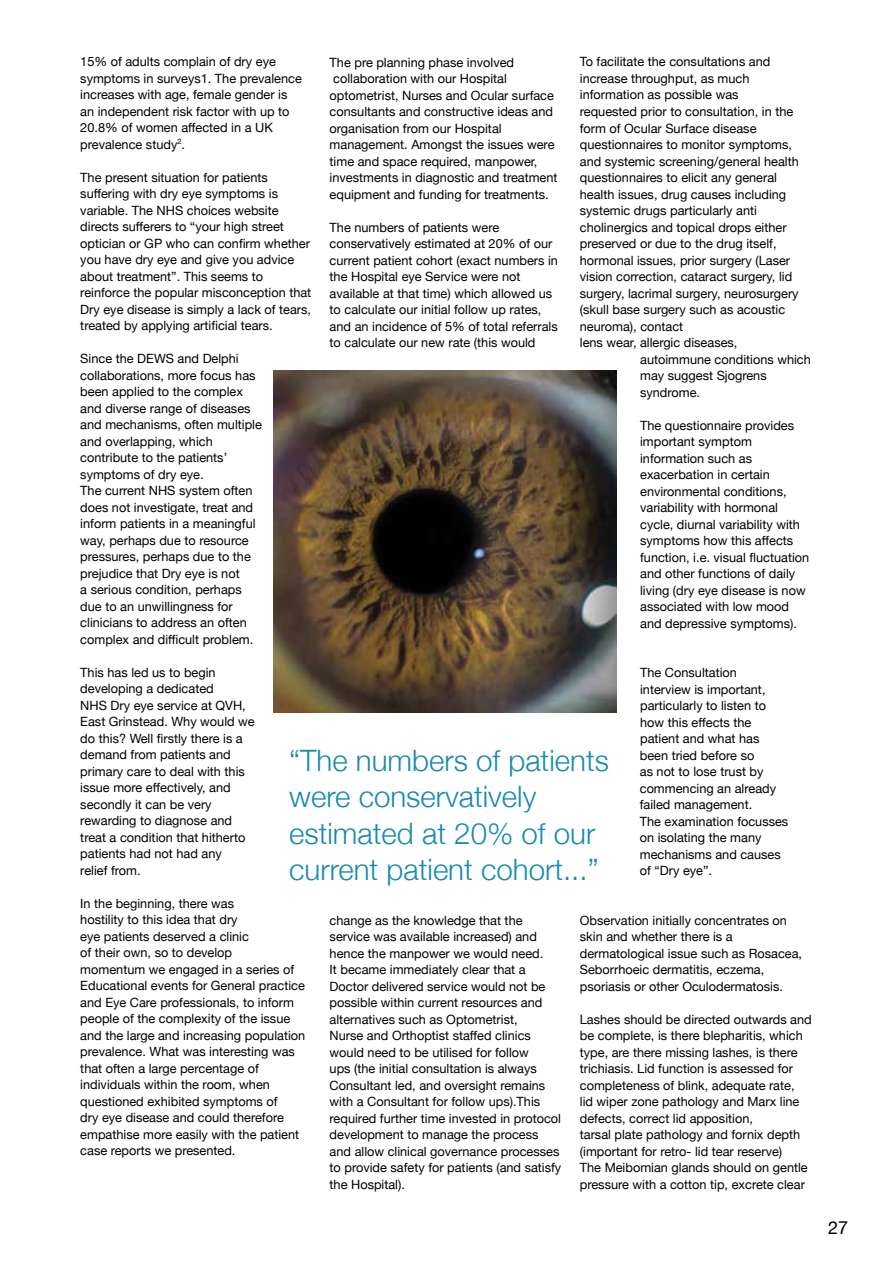
<style>
.page{position:relative;width:893px;height:1263px;background:#fff}
.page>*{position:absolute;margin:0;border:0;box-sizing:border-box;transform-origin:0 0}
.t1{font:300 29.55px/36.3px "Helvetica Neue";color:#188ab1}
.t2{font:18px "Helvetica Neue";color:#000}
.t3{font:12.75px/16.5px "Helvetica Neue";color:#000}
</style>
<div class="page">
<img style="left:273px;top:370px;width:343px;height:342px">
<p class="t3" style="left:80px;top:54px;width:223px">15% of adults complain of dry eye symptoms in surveys1. The prevalence increases with age, female gender is an independent risk factor with up to<br>20.8% of women affected in a UK prevalence study<sup>2</sup>.</p>
<p class="t3" style="left:80px;top:170px;width:232px">The present situation for patients suffering with dry eye symptoms is variable. The NHS choices website directs sufferers to “your high street optician or GP who can confirm whether you have dry eye and give you advice about treatment”. This seems to reinforce the popular misconception that Dry eye disease is simply a lack of tears, treated by applying artificial tears.</p>
<p class="t3" style="left:80px;top:351px;width:183px">Since the DEWS and Delphi collaborations, more focus has been applied to the complex and diverse range of diseases and mechanisms, often multiple and overlapping, which contribute to the patients’ symptoms of dry eye.<br>The current NHS system often does not investigate, treat and inform patients in a meaningful way, perhaps due to resource pressures, perhaps due to the prejudice that Dry eye is not<br>a serious condition, perhaps due to an unwillingness for clinicians to address an often complex and difficult problem.</p>
<p class="t3" style="left:80px;top:665px;width:176px">This has led us to begin developing a dedicated<br>NHS Dry eye service at QVH,<br>East Grinstead. Why would we do this? Well firstly there is a demand from patients and primary care to deal with this issue more effectively, and secondly it can be very rewarding to diagnose and treat a condition that hitherto patients had not had any<br>relief from.</p>
<p class="t3" style="left:80px;top:896px;width:226px">In the beginning, there was<br>hostility to this idea that dry<br>eye patients deserved a clinic<br>of their own, so to develop<br>momentum we engaged in a series of Educational events for General practice and Eye Care professionals, to inform people of the complexity of the issue and the large and increasing population prevalence. What was interesting was that often a large percentage of individuals within the room, when questioned exhibited symptoms of<br>dry eye disease and could therefore empathise more easily with the patient case reports we presented.</p>
<p class="t3" style="left:580px;top:54px;width:192px">To facilitate the consultations and</p>
<p class="t3" style="left:580px;top:71px;width:171px">increase throughput, as much</p>
<p class="t3" style="left:580px;top:87px;width:160px">information as possible was</p>
<p class="t3" style="left:580px;top:104px;width:215px">requested prior to consultation, in the</p>
<p class="t3" style="left:580px;top:120px;width:178px">form of Ocular Surface disease</p>
<p class="t3" style="left:580px;top:137px;width:214px">questionnaires to monitor symptoms,</p>
<p class="t3" style="left:580px;top:153px;width:220px">and systemic screening/general health</p>
<p class="t3" style="left:580px;top:170px;width:199px">questionnaires to elicit any general</p>
<p class="t3" style="left:580px;top:186px;width:208px">health issues, drug causes including</p>
<p class="t3" style="left:580px;top:203px;width:179px">systemic drugs particularly anti</p>
<p class="t3" style="left:580px;top:219px;width:208px">cholinergics and topical drops either</p>
<p class="t3" style="left:580px;top:236px;width:198px">preserved or due to the drug itself,</p>
<p class="t3" style="left:580px;top:252px;width:212px">hormonal issues, prior surgery (Laser</p>
<p class="t3" style="left:580px;top:269px;width:214px">vision correction, cataract surgery, lid</p>
<p class="t3" style="left:580px;top:285px;width:220px">surgery, lacrimal surgery, neurosurgery</p>
<p class="t3" style="left:580px;top:302px;width:207px">(skull base surgery such as acoustic</p>
<p class="t3" style="left:580px;top:318px;width:105px">neuroma), contact</p>
<p class="t3" style="left:580px;top:335px;width:159px">lens wear, allergic diseases,</p>
<p class="t3" style="left:640px;top:351px;width:172px">autoimmune conditions which</p>
<p class="t3" style="left:640px;top:368px;width:128px">may suggest Sjogrens</p>
<p class="t3" style="left:640px;top:384px;width:62px">syndrome.</p>
<p class="t3" style="left:640px;top:417px;width:171px">The questionnaire provides important symptom information such as exacerbation in certain environmental conditions, variability with hormonal cycle, diurnal variability with symptoms how this affects function, i.e. visual fluctuation and other functions of daily living (dry eye disease is now associated with low mood and depressive symptoms).</p>
<p class="t3" style="left:640px;top:665px;width:150px">The Consultation interview is important, particularly to listen to how this effects the patient and what has been tried before so<br>as not to lose trust by commencing an already failed management.<br>The examination focusses on isolating the many mechanisms and causes of “Dry eye”.</p>
<p class="t3" style="left:580px;top:912px;width:224px">Observation initially concentrates on skin and whether there is a dermatological issue such as Rosacea, Seborrhoeic dermatitis, eczema, psoriasis or other Oculodermatosis.</p>
<p class="t3" style="left:580px;top:1011px;width:233px">Lashes should be directed outwards and be complete, is there blepharitis, which type, are there missing lashes, is there trichiasis. Lid function is assessed for completeness of blink, adequate rate,<br>lid wiper zone pathology and Marx line defects, correct lid apposition,<br>tarsal plate pathology and fornix depth (important for retro- lid tear reserve)<br>The Meibomian glands should on gentle pressure with a cotton tip, excrete clear</p>
<p class="t3" style="left:330px;top:54px;width:229px">The pre planning phase involved collaboration with our Hospital optometrist, Nurses and Ocular surface consultants and constructive ideas and organisation from our Hospital management. Amongst the issues were time and space required, manpower, investments in diagnostic and treatment equipment and funding for treatments.</p>
<p class="t3" style="left:330px;top:219px;width:230px">The numbers of patients were conservatively estimated at 20% of our current patient cohort (exact numbers in the Hospital eye Service were not available at that time) which allowed us to calculate our initial follow up rates, and an incidence of 5% of total referrals to calculate our new rate (this would</p>
<h1 class="t1" style="left:289px;top:740px;width:321px">“The numbers of patients were conservatively estimated at 20% of our current patient cohort...”</h1>
<p class="t3" style="left:330px;top:912px;width:233px">change as the knowledge that the service was available increased) and hence the manpower we would need.<br>It became immediately clear that a Doctor delivered service would not be possible within current resources and alternatives such as Optometrist,<br>Nurse and Orthoptist staffed clinics would need to be utilised for follow<br>ups (the initial consultation is always Consultant led, and oversight remains with a Consultant for follow ups).This required further time invested in protocol development to manage the process and allow clinical governance processes to provide safety for patients (and satisfy the Hospital).</p>
<h2 class="t2" style="left:828px;top:1214px;width:22px">27</h2>
</div>
